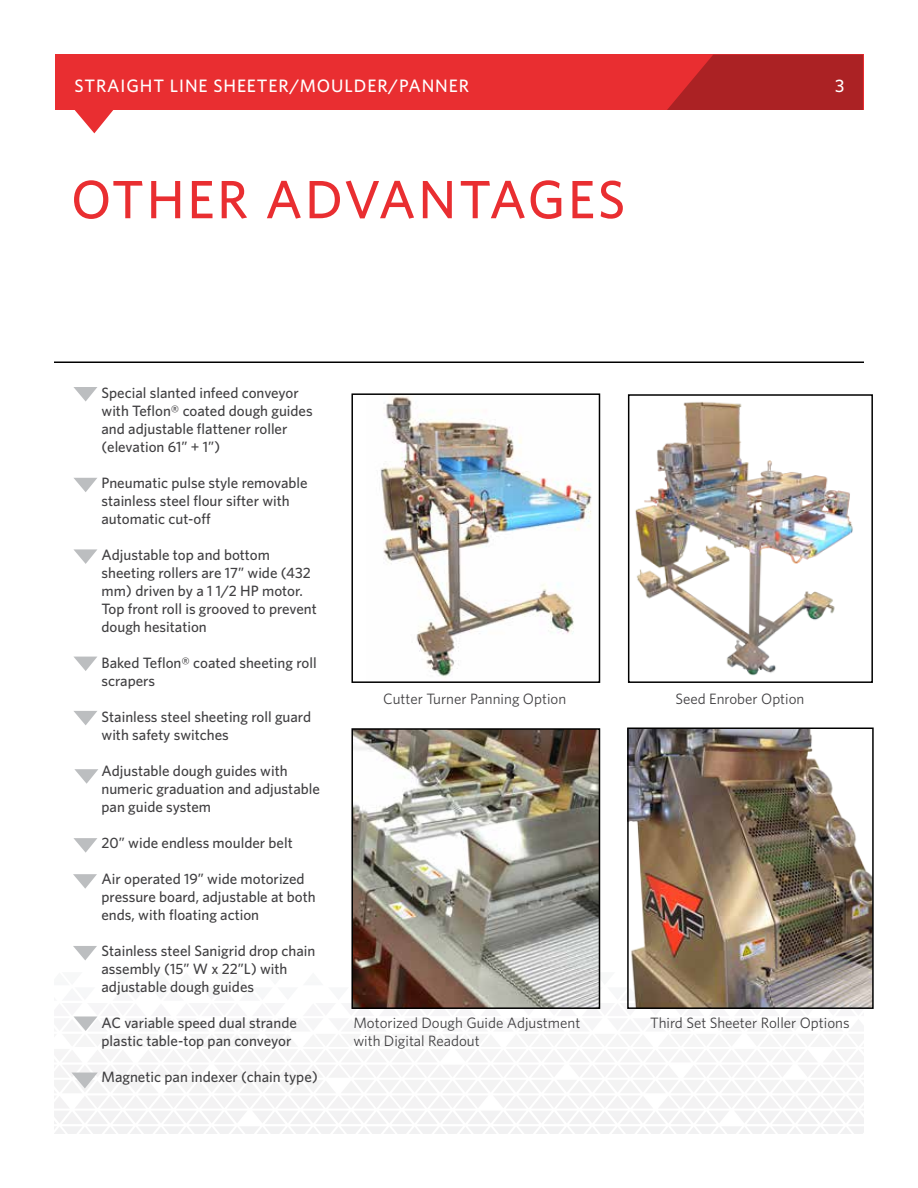
<style>
.page{position:relative;width:918px;height:1188px;background:#fff}
.page>*{position:absolute;margin:0;border:0;box-sizing:border-box;transform-origin:0 0}
.t1{font:500 54px "Whitney";letter-spacing:.05em;color:#e92e31}
.t2{font:500 18px "Whitney";letter-spacing:.05em;color:#fff}
.t3{font:500 15px/18px "Whitney";color:#414042}
.t4{font:15px "Whitney";color:#414042}
</style>
<div class="page">
<div style="left:55px;top:54px;width:808px;height:56px;background:#e92e31"></div>
<svg style="left:667px;top:55px;width:196px;height:55px;background:#b22325"></svg>
<svg style="left:74px;top:110px;width:40px;height:23px"></svg>
<hr style="left:54px;top:362px;width:810px;height:1px;background:#000">
<svg style="left:73px;top:387px;width:24px;height:15px"></svg>
<svg style="left:74px;top:478px;width:23px;height:14px"></svg>
<svg style="left:73px;top:549px;width:24px;height:15px"></svg>
<svg style="left:74px;top:657px;width:23px;height:14px"></svg>
<svg style="left:73px;top:838px;width:24px;height:15px"></svg>
<svg style="left:74px;top:711px;width:23px;height:14px"></svg>
<svg style="left:73px;top:972px;width:528px;height:59px"></svg>
<svg style="left:71px;top:1073px;width:27px;height:15px"></svg>
<img style="left:380px;top:396px;width:212px;height:281px">
<div style="left:351px;top:393px;width:249px;height:290px;border:2px solid #000"></div>
<img style="left:635px;top:401px;width:218px;height:275px">
<div style="left:628px;top:394px;width:245px;height:289px;border:2px solid #000"></div>
<img style="left:354px;top:731px;width:243px;height:275px">
<div style="left:351px;top:728px;width:249px;height:281px;border:2px solid #000"></div>
<img style="left:630px;top:731px;width:241px;height:275px">
<div style="left:627px;top:728px;width:247px;height:281px;border:2px solid #000"></div>
<svg style="left:73px;top:946px;width:24px;height:14px"></svg>
<svg style="left:73px;top:874px;width:24px;height:15px"></svg>
<svg style="left:74px;top:769px;width:24px;height:15px"></svg>
<p class="t2" style="left:75px;top:75px;width:396px">STRAIGHT LINE SHEETER/MOULDER/PANNER</p>
<p class="t2" style="left:835px;top:75px;width:11px">3</p>
<h1 class="t1" style="left:71px;top:167px;width:556px">OTHER ADVANTAGES</h1>
<p class="t3" style="left:102px;top:384px;width:213px">Special slanted infeed conveyor with Teflon® coated dough guides and adjustable flattener roller (elevation 61” + 1”)</p>
<p class="t3" style="left:102px;top:474px;width:208px">Pneumatic pulse style removable stainless steel flour sifter with automatic cut-off</p>
<p class="t3" style="left:102px;top:546px;width:217px">Adjustable top and bottom sheeting rollers are 17” wide (432 mm) driven by a 1 1/2 HP motor.<br>Top front roll is grooved to prevent dough hesitation</p>
<p class="t3" style="left:102px;top:654px;width:217px">Baked Teflon® coated sheeting roll scrapers</p>
<p class="t3" style="left:102px;top:708px;width:211px">Stainless steel sheeting roll guard with safety switches</p>
<p class="t3" style="left:102px;top:762px;width:220px">Adjustable dough guides with numeric graduation and adjustable pan guide system</p>
<p class="t3" style="left:102px;top:834px;width:193px">20” wide endless moulder belt</p>
<p class="t3" style="left:102px;top:870px;width:216px">Air operated 19” wide motorized pressure board, adjustable at both ends, with floating action</p>
<p class="t3" style="left:102px;top:942px;width:216px">Stainless steel Sanigrid drop chain assembly (15” W x 22”L) with adjustable dough guides</p>
<p class="t3" style="left:102px;top:1014px;width:197px">AC variable speed dual strande plastic table-top pan conveyor</p>
<p class="t3" style="left:102px;top:1068px;width:218px">Magnetic pan indexer (chain type)</p>
<p class="t4" style="left:383px;top:690px;width:185px">Cutter Turner Panning Option</p>
<p class="t4" style="left:675px;top:690px;width:131px">Seed Enrober Option</p>
<p class="t4" style="left:353px;top:1014px;width:229px">Motorized Dough Guide Adjustment</p>
<p class="t4" style="left:650px;top:1014px;width:201px">Third Set Sheeter Roller Options</p>
<p class="t4" style="left:353px;top:1032px;width:128px">with Digital Readout</p>
</div>
